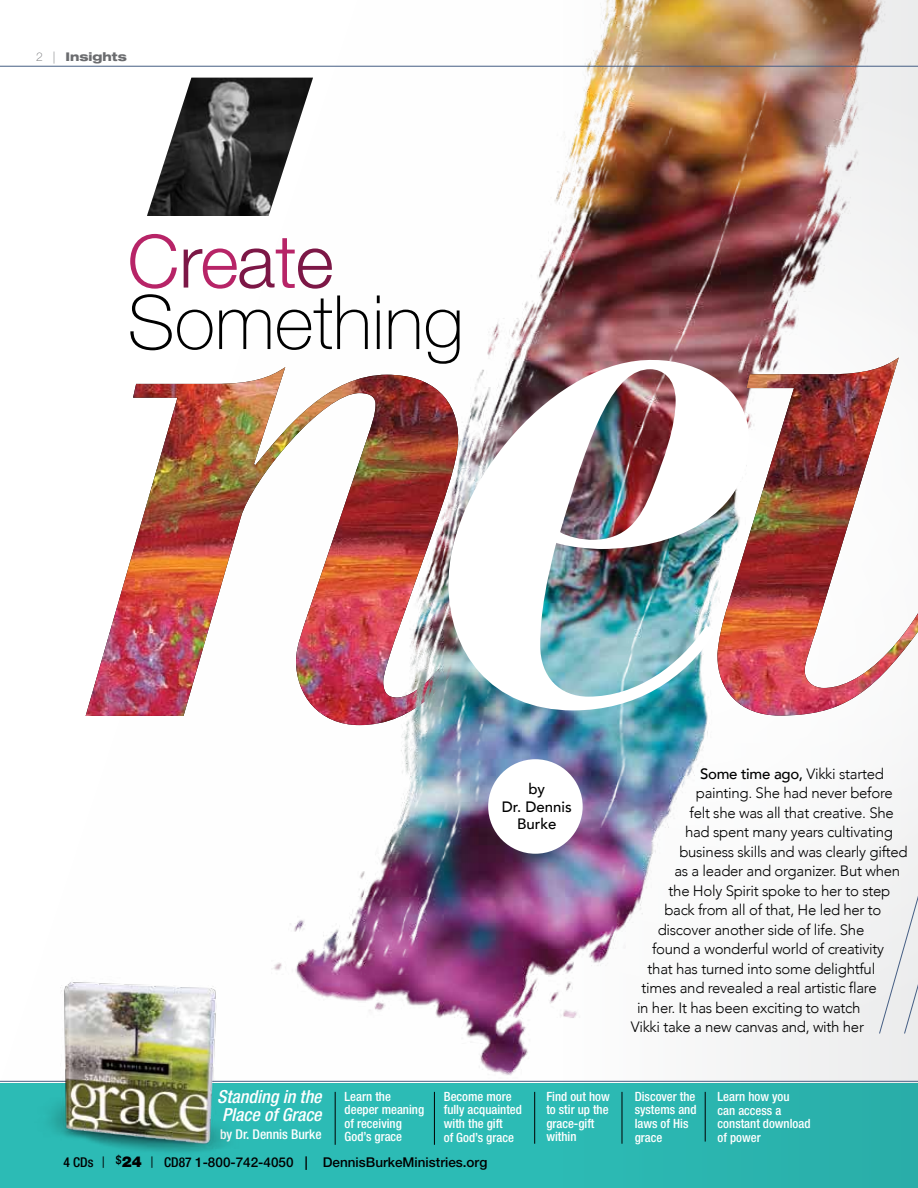
<style>
.page{position:relative;width:918px;height:1188px;background:#fff}
.page>*{position:absolute;margin:0;border:0;box-sizing:border-box;transform-origin:0 0}
.t1{font:100 75px "Helvetica Neue LT Std";color:#000}
.t2{font:300 73.5px "Helvetica Neue LT Std";letter-spacing:-.02em;color:#b72467}
.t3{font:italic 500 condensed 18px/18px "Helvetica Neue LT Std";color:#fff}
.t4{font:300 15px "Avenir";letter-spacing:-.02em;color:#000}
.t5{font:500 15px "Avenir";letter-spacing:-.02em;color:#000}
.t6{font:500 15px/17.2px "Avenir";color:#000;text-align:center}
.t7{font:500 13.5px "Helvetica Neue LT Std";color:#000}
.t8{font:500 condensed 13.5px "Helvetica Neue LT Std";color:#fff}
.t9{font:500 condensed 12.75px/13.5px "Helvetica Neue LT Std";color:#fff}
.t10{font:800 expanded 12px "Helvetica Neue LT Std";color:#6b6c6f}
.s1{font-weight:100;font-stretch:normal}
.s2{color:#7c1746}
.s3{font-weight:300}
.s4{font-stretch:condensed}
.s5{font-style:italic;font-stretch:condensed;font-size:10.5px}
.s6{font-weight:900;font-size:15px}
</style>
<div class="page">
<div style="left:0;top:1083px;width:918px;height:105px;background:#2dbcb6"></div>
<img style="left:86px;top:383px;width:136px;height:333px">
<img style="left:222px;top:0;width:696px;height:1095px">
<img style="left:717px;top:357px;width:201px;height:359px">
<img style="left:147px;top:78px;width:166px;height:138px">
<hr style="left:434px;top:1092px;width:1px;height:53px;background:#000">
<hr style="left:335px;top:1092px;width:1px;height:53px;background:#000">
<hr style="left:534px;top:1092px;width:1px;height:52px;background:#000">
<hr style="left:622px;top:1092px;width:1px;height:52px;background:#000">
<hr style="left:705px;top:1092px;width:1px;height:50px;background:#000">
<hr style="left:0;top:66px;width:918px;height:1px;background:#455e84">
<div style="left:879px;top:767px;width:39px;height:267px;background:#f0f0f1"></div>
<hr style="left:0;top:1081px;width:918px;height:1px;background:#455e84">
<img style="left:448px;top:357px;width:301px;height:353px">
<img style="left:35px;top:959px;width:216px;height:193px">
<div style="left:488px;top:759px;width:95px;height:95px;background:#fff;border-radius:50%"></div>
<p class="t10" style="left:36px;top:49px;width:92px"><span class="s1">2 |</span> Insights</p>
<h2 class="t2" style="left:127px;top:216px;width:208px">C<span class="s2">r</span>e<span class="s2">a</span>t<span class="s2">e</span></h2>
<h1 class="t1" style="left:127px;top:280px;width:338px">Something</h1>
<p class="t6" style="left:502px;top:780px;width:72px">by<br>Dr. Dennis<br>Burke</p>
<p class="t5" style="left:700px;top:760px;width:185px">Some time ago, <span class="s3">Vikki started</span></p>
<p class="t4" style="left:696px;top:784px;width:198px">painting. She had never before</p>
<p class="t4" style="left:690px;top:804px;width:206px">felt she was all that creative. She</p>
<p class="t4" style="left:685px;top:823px;width:209px">had spent many years cultivating</p>
<p class="t4" style="left:679px;top:843px;width:230px">business skills and was clearly gifted</p>
<p class="t4" style="left:674px;top:862px;width:227px">as a leader and organizer. But when</p>
<p class="t4" style="left:669px;top:882px;width:223px">the Holy Spirit spoke to her to step</p>
<p class="t4" style="left:664px;top:901px;width:219px">back from all of that, He led her to</p>
<p class="t4" style="left:658px;top:921px;width:208px">discover another side of life. She</p>
<p class="t4" style="left:652px;top:940px;width:234px">found a wonderful world of creativity</p>
<p class="t4" style="left:648px;top:960px;width:229px">that has turned into some delightful</p>
<p class="t4" style="left:642px;top:979px;width:237px">times and revealed a real artistic flare</p>
<p class="t4" style="left:637px;top:999px;width:225px">in her. It has been exciting to watch</p>
<p class="t4" style="left:631px;top:1018px;width:235px">Vikki take a new canvas and, with her</p>
<p class="t3" style="left:217px;top:1088px;width:106px">Standing in the<br>Place of Grace</p>
<p class="t8" style="left:220px;top:1127px;width:103px">by Dr. Dennis Burke</p>
<p class="t9" style="left:345px;top:1090px;width:81px">Learn the deeper meaning of receiving<br>God’s grace</p>
<p class="t9" style="left:444px;top:1090px;width:80px">Become more fully acquainted with the gift<br>of God’s grace</p>
<p class="t9" style="left:546px;top:1090px;width:65px">Find out how to stir up the grace-gift within</p>
<p class="t9" style="left:635px;top:1090px;width:63px">Discover the systems and laws of His grace</p>
<p class="t9" style="left:718px;top:1090px;width:94px">Learn how you<br>can access a constant download of power</p>
<p class="t7" style="left:63px;top:1154px;width:425px"><span class="s4">4 CDs</span> <span class="s5">|</span> <sup>$</sup><span class="s6">24</span> <span class="s5">|</span> <span class="s4">CD87</span> 1-800-742-4050 | DennisBurkeMinistries.org</p>
</div>
